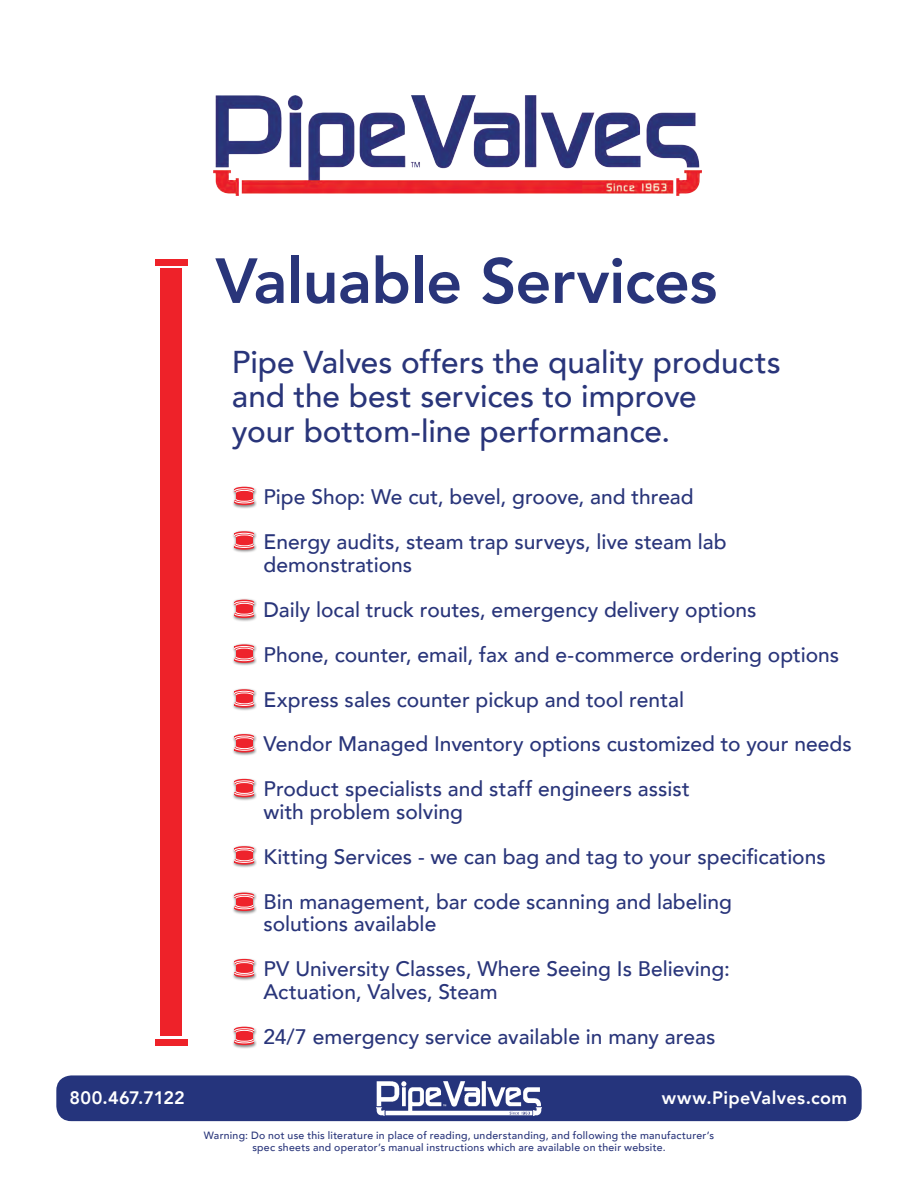
<style>
.page{position:relative;width:918px;height:1188px;background:#fff}
.page>*{position:absolute;margin:0;border:0;box-sizing:border-box;transform-origin:0 0}
.t1{font:800 63px "Avenir";letter-spacing:-.01em;color:#29357a}
.t2{font:500 31.5px/34.5px "Avenir";color:#29357a}
.t3{font:500 21px/45px "Avenir";color:#29357a}
.t4{font:800 18px "Avenir";letter-spacing:.02em;color:#fff}
.t5{font:800 18px "Avenir";color:#fff}
.t6{font:500 10.5px/12px "Avenir";letter-spacing:.025em;color:#29357a;text-align:center}
</style>
<div class="page">
<div style="left:56px;top:1075px;width:806px;height:46px;background:#25347c;border-radius:15px"></div>
<img style="left:377px;top:1081px;width:164px;height:34px">
<div style="left:160px;top:268px;width:22px;height:768px;background:#ee2229"></div>
<div style="left:155px;top:259px;width:32px;height:6px;background:#ee2229"></div>
<div style="left:155px;top:1039px;width:32px;height:6px;background:#ee2229"></div>
<div style="left:233px;top:486px;width:24px;height:23px;background:#231f20;opacity:.54"></div>
<div style="left:235px;top:487px;width:19px;height:5px;background:#ee232c;border-radius:50%"></div>
<svg style="left:235px;top:500px;width:19px;height:5px"></svg>
<div style="left:236px;top:491px;width:17px;height:9px;background:#ee232c"></div>
<svg style="left:234px;top:488px;width:20px;height:5px"></svg>
<svg style="left:234px;top:499px;width:20px;height:4px"></svg>
<div style="left:233px;top:530px;width:24px;height:24px;background:#231f20;opacity:.54"></div>
<svg style="left:235px;top:531px;width:19px;height:5px"></svg>
<svg style="left:235px;top:545px;width:19px;height:5px"></svg>
<div style="left:236px;top:536px;width:17px;height:9px;background:#ee232c"></div>
<svg style="left:234px;top:533px;width:20px;height:4px"></svg>
<svg style="left:234px;top:543px;width:20px;height:5px"></svg>
<div style="left:233px;top:599px;width:24px;height:23px;background:#231f20;opacity:.54"></div>
<div style="left:235px;top:600px;width:19px;height:5px;background:#ee232c;border-radius:50%"></div>
<svg style="left:235px;top:613px;width:19px;height:5px"></svg>
<div style="left:236px;top:604px;width:17px;height:9px;background:#ee232c"></div>
<svg style="left:234px;top:601px;width:20px;height:5px"></svg>
<svg style="left:234px;top:612px;width:20px;height:4px"></svg>
<div style="left:233px;top:644px;width:24px;height:23px;background:#231f20;opacity:.54"></div>
<svg style="left:235px;top:644px;width:19px;height:5px"></svg>
<svg style="left:235px;top:658px;width:19px;height:5px"></svg>
<div style="left:236px;top:649px;width:17px;height:9px;background:#ee232c"></div>
<svg style="left:234px;top:646px;width:20px;height:4px"></svg>
<svg style="left:234px;top:657px;width:20px;height:4px"></svg>
<div style="left:233px;top:688px;width:24px;height:24px;background:#231f20;opacity:.54"></div>
<svg style="left:235px;top:689px;width:19px;height:5px"></svg>
<svg style="left:235px;top:703px;width:19px;height:5px"></svg>
<div style="left:236px;top:694px;width:17px;height:9px;background:#ee232c"></div>
<svg style="left:234px;top:691px;width:20px;height:4px"></svg>
<svg style="left:234px;top:702px;width:20px;height:4px"></svg>
<div style="left:233px;top:733px;width:24px;height:23px;background:#231f20;opacity:.54"></div>
<svg style="left:235px;top:734px;width:19px;height:5px"></svg>
<hr style="left:235px;top:748px;width:19px;height:4px;background:#ee232c;border-radius:50%">
<div style="left:236px;top:739px;width:17px;height:9px;background:#ee232c"></div>
<svg style="left:234px;top:736px;width:20px;height:4px"></svg>
<svg style="left:234px;top:746px;width:20px;height:5px"></svg>
<div style="left:233px;top:778px;width:24px;height:23px;background:#231f20;opacity:.54"></div>
<svg style="left:235px;top:779px;width:19px;height:5px"></svg>
<svg style="left:235px;top:792px;width:19px;height:5px"></svg>
<div style="left:236px;top:784px;width:17px;height:8px;background:#ee232c"></div>
<svg style="left:234px;top:781px;width:20px;height:4px"></svg>
<svg style="left:234px;top:791px;width:20px;height:4px"></svg>
<div style="left:233px;top:845px;width:24px;height:23px;background:#231f20;opacity:.54"></div>
<svg style="left:235px;top:846px;width:19px;height:5px"></svg>
<svg style="left:235px;top:860px;width:19px;height:5px"></svg>
<div style="left:236px;top:851px;width:17px;height:9px;background:#ee232c"></div>
<svg style="left:234px;top:848px;width:20px;height:4px"></svg>
<svg style="left:234px;top:858px;width:20px;height:5px"></svg>
<div style="left:233px;top:892px;width:24px;height:23px;background:#231f20;opacity:.54"></div>
<div style="left:235px;top:893px;width:19px;height:5px;background:#ee232c;border-radius:50%"></div>
<svg style="left:235px;top:906px;width:19px;height:5px"></svg>
<div style="left:236px;top:897px;width:17px;height:9px;background:#ee232c"></div>
<svg style="left:234px;top:894px;width:20px;height:5px"></svg>
<svg style="left:234px;top:905px;width:20px;height:4px"></svg>
<div style="left:233px;top:958px;width:24px;height:23px;background:#231f20;opacity:.54"></div>
<svg style="left:235px;top:959px;width:19px;height:5px"></svg>
<svg style="left:235px;top:972px;width:19px;height:5px"></svg>
<div style="left:236px;top:964px;width:17px;height:8px;background:#ee232c"></div>
<svg style="left:234px;top:961px;width:20px;height:4px"></svg>
<svg style="left:234px;top:971px;width:20px;height:4px"></svg>
<img style="left:214px;top:96px;width:487px;height:100px">
<div style="left:233px;top:1026px;width:24px;height:23px;background:#231f20;opacity:.54"></div>
<div style="left:235px;top:1027px;width:19px;height:5px;background:#ee232c;border-radius:50%"></div>
<svg style="left:235px;top:1040px;width:19px;height:5px"></svg>
<div style="left:236px;top:1031px;width:17px;height:9px;background:#ee232c"></div>
<svg style="left:234px;top:1028px;width:20px;height:5px"></svg>
<svg style="left:234px;top:1039px;width:20px;height:4px"></svg>
<p class="t1" style="left:215px;top:232px;width:503px">Valuable Services</p>
<p class="t2" style="left:232px;top:343px;width:550px">Pipe Valves offers the quality products and the best services to improve<br>your bottom-line performance.</p>
<p class="t3" style="left:264px;top:473px;width:465px">Pipe Shop: We cut, bevel, groove, and thread<br>Energy audits, steam trap surveys, live steam lab</p>
<p class="t3" style="left:264px;top:541px;width:150px">demonstrations</p>
<p class="t3" style="left:264px;top:586px;width:590px">Daily local truck routes, emergency delivery options<br>Phone, counter, email, fax and e-commerce ordering options Express sales counter pickup and tool rental<br>Vendor Managed Inventory options customized to your needs Product specialists and staff engineers assist</p>
<p class="t3" style="left:264px;top:788px;width:564px">with problem solving<br>Kitting Services - we can bag and tag to your specifications<br>Bin management, bar code scanning and labeling</p>
<p class="t3" style="left:264px;top:900px;width:468px">solutions available<br>PV University Classes, Where Seeing Is Believing:</p>
<p class="t3" style="left:264px;top:968px;width:453px">Actuation, Valves, Steam<br>24/7 emergency service available in many areas</p>
<p class="t5" style="left:70px;top:1084px;width:117px">800.467.7122</p>
<p class="t4" style="left:662px;top:1084px;width:187px">www.PipeValves.com</p>
<p class="t6" style="left:204px;top:1129px;width:512px">Warning: Do not use this literature in place of reading, understanding, and following the manufacturer’s spec sheets and operator’s manual instructions which are available on their website.</p>
</div>
